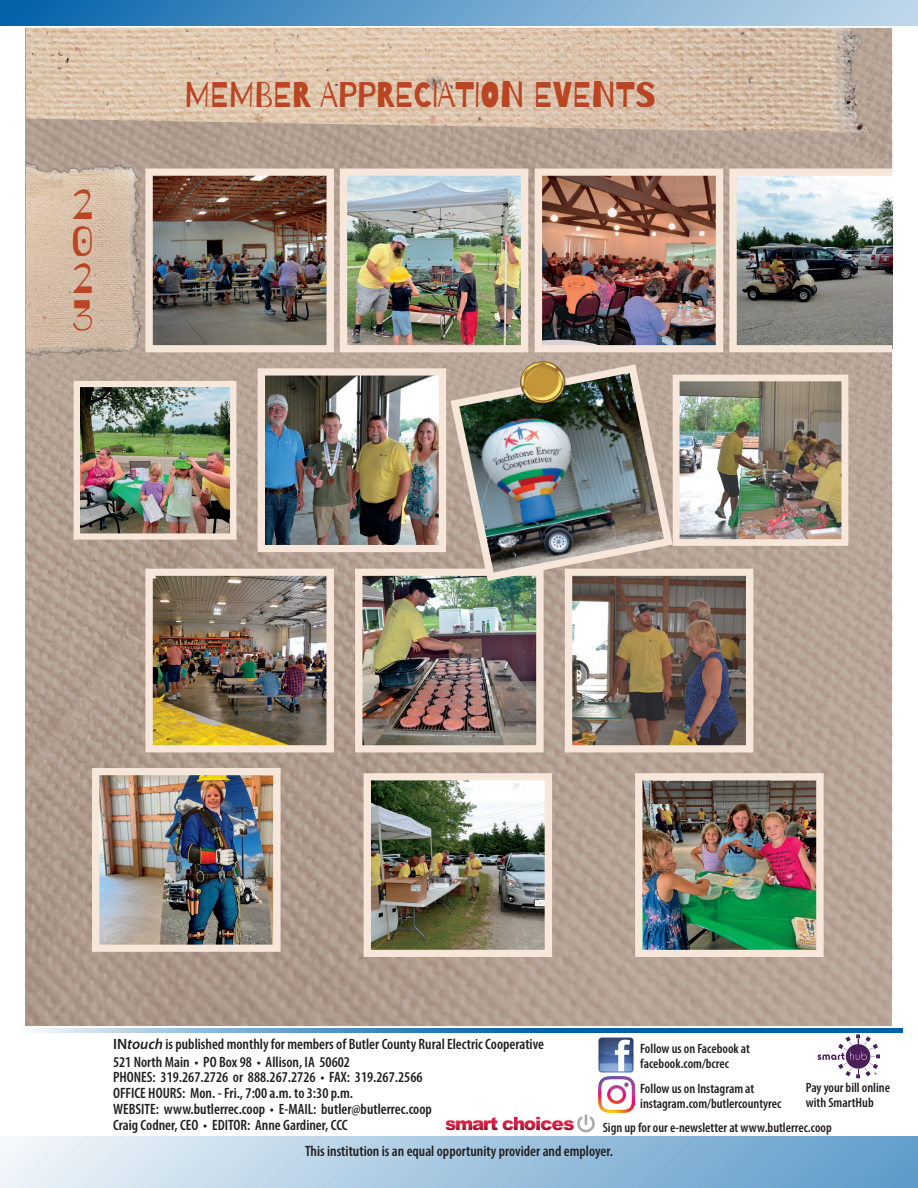
<style>
.page{position:relative;width:918px;height:1188px;background:#fff}
.page>*{position:absolute;margin:0;border:0;box-sizing:border-box;transform-origin:0 0}
.t1{font:41.85px/36.8px "Barriecito";color:#b94523;text-align:justify}
.t2{font:35.55px "Barriecito";color:#b94523}
.t3{font:600 condensed 15px/15.8px "Myriad Pro";color:#231f20}
.t4{font:600 condensed 13.5px/15px "Myriad Pro";color:#231f20}
.s1{font-stretch:normal}
.s2{font-style:italic;font-stretch:normal}
</style>
<div class="page">
<div style="left:0;top:1136px;width:918px;height:52px;background:linear-gradient(to right,#f0f5fa,#5e9ac9)"></div>
<svg style="left:32px;top:1028px;width:871px;height:5px;background:#4188bf"></svg>
<div style="left:0;top:0;width:918px;height:26px;background:linear-gradient(to right,#0765ac,#c8ddec)"></div>
<img style="left:445px;top:1105px;width:154px;height:28px">
<img style="left:598px;top:1037px;width:36px;height:36px">
<svg style="left:818px;top:1034px;width:62px;height:44px"></svg>
<img style="left:599px;top:1076px;width:35px;height:37px">
<img style="left:26px;top:28px;width:866px;height:997px">
<img style="left:535px;top:169px;width:188px;height:183px">
<img style="left:340px;top:169px;width:188px;height:183px">
<img style="left:729px;top:169px;width:163px;height:183px">
<img style="left:145px;top:169px;width:189px;height:183px">
<img style="left:258px;top:368px;width:188px;height:184px">
<img style="left:673px;top:375px;width:175px;height:171px">
<img style="left:74px;top:381px;width:162px;height:159px">
<img style="left:565px;top:569px;width:188px;height:183px">
<img style="left:355px;top:569px;width:189px;height:183px">
<img style="left:451px;top:364px;width:222px;height:217px">
<img style="left:92px;top:768px;width:189px;height:184px">
<img style="left:145px;top:569px;width:189px;height:183px">
<img style="left:521px;top:361px;width:46px;height:45px">
<img style="left:26px;top:157px;width:119px;height:204px">
<img style="left:26px;top:28px;width:853px;height:105px">
<img style="left:364px;top:773px;width:188px;height:184px">
<img style="left:635px;top:773px;width:189px;height:184px">
<h1 class="t1" style="left:72px;top:186px;width:23px">2<br>0<br>2<br>3</h1>
<h2 class="t2" style="left:185px;top:70px;width:473px">MEMBER APPRECIATION EVENTS</h2>
<p class="t3" style="left:113px;top:1036px;width:432px"><span class="s1">IN</span><span class="s2">touch</span> is published monthly for members of Butler County Rural Electric Cooperative</p>
<p class="t3" style="left:113px;top:1053px;width:320px">521 North Main • PO Box 98 • Allison, IA 50602<br>PHONES: 319.267.2726 or 888.267.2726 • FAX: 319.267.2566<br>OFFICE HOURS: Mon. - Fri., 7:00 a.m. to 3:30 p.m.<br>WEBSITE: www.butlerrec.coop • E-MAIL: butler@butlerrec.coop Craig Codner, CEO • EDITOR: Anne Gardiner, CCC</p>
<p class="t4" style="left:640px;top:1041px;width:111px">Follow us on Facebook at facebook.com/bcrec</p>
<p class="t4" style="left:806px;top:1080px;width:86px">Pay your bill online with SmartHub</p>
<p class="t4" style="left:640px;top:1080px;width:143px">Follow us on Instagram at instagram.com/butlercountyrec</p>
<p class="t4" style="left:603px;top:1119px;width:231px">Sign up for our e-newsletter at www.butlerrec.coop</p>
<p class="t3" style="left:305px;top:1143px;width:309px">This institution is an equal opportunity provider and employer.</p>
</div>
